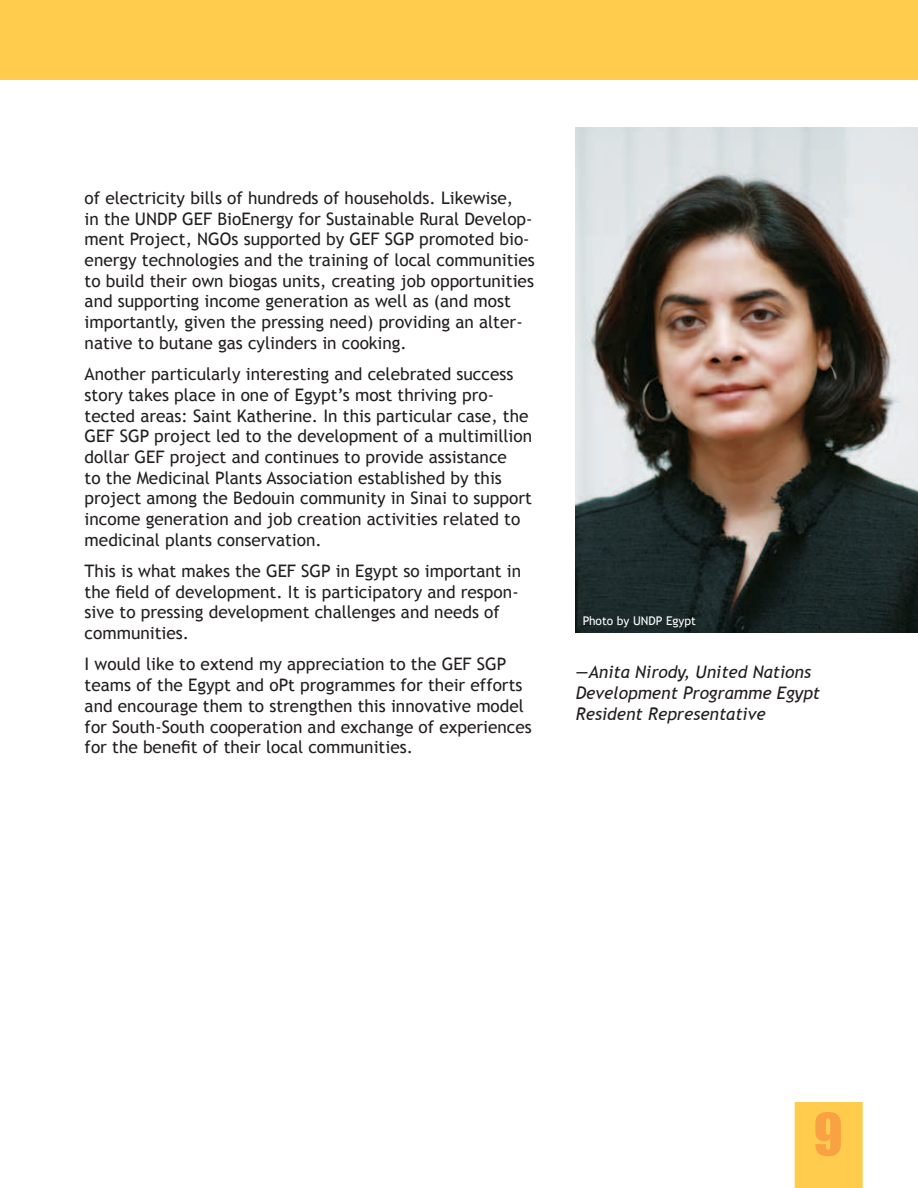
<style>
.page{position:relative;width:918px;height:1188px;background:#fff}
.page>*{position:absolute;margin:0;border:0;box-sizing:border-box;transform-origin:0 0}
.t1{font:54px "Impact";color:#f9a244}
.t2{font:17.25px/20.7px "Trebuchet MS";color:#231f20}
.t3{font:italic 17.25px/20.7px "Trebuchet MS";color:#231f20}
.t4{font:12px "Trebuchet MS";color:#fff}
</style>
<div class="page">
<div style="left:0;top:0;width:918px;height:79px;background:#ffcc4e"></div>
<div style="left:795px;top:1102px;width:68px;height:86px;background:#ffcc4e"></div>
<img style="left:576px;top:128px;width:342px;height:505px">
<p class="t2" style="left:85px;top:188px;width:452px">of electricity bills of hundreds of households. Likewise,<br>in the UNDP GEF BioEnergy for Sustainable Rural Develop&shy;ment Project, NGOs supported by GEF SGP promoted bio&shy;energy technologies and the training of local communities to build their own biogas units, creating job opportunities and supporting income generation as well as (and most importantly, given the pressing need) providing an alter&shy;native to butane gas cylinders in cooking.</p>
<p class="t2" style="left:85px;top:364px;width:449px">Another particularly interesting and celebrated success story takes place in one of Egypt’s most thriving pro&shy;tected areas: Saint Katherine. In this particular case, the GEF SGP project led to the development of a multimillion dollar GEF project and continues to provide assistance<br>to the Medicinal Plants Association established by this project among the Bedouin community in Sinai to support income generation and job creation activities related to medicinal plants conservation.</p>
<p class="t2" style="left:85px;top:561px;width:438px">This is what makes the GEF SGP in Egypt so important in the field of development. It is participatory and respon&shy;sive to pressing development challenges and needs of communities.</p>
<p class="t2" style="left:85px;top:654px;width:449px">I would like to extend my appreciation to the GEF SGP teams of the Egypt and oPt programmes for their efforts and encourage them to strengthen this innovative model for South-South cooperation and exchange of experiences for the benefit of their local communities.</p>
<p class="t3" style="left:576px;top:662px;width:246px">—Anita Nirody, United Nations<br>Development Programme Egypt<br>Resident Representative</p>
<p class="t4" style="left:583px;top:613px;width:114px">Photo by UNDP Egypt</p>
<h1 class="t1" style="left:813px;top:1092px;width:31px">9</h1>
</div>
